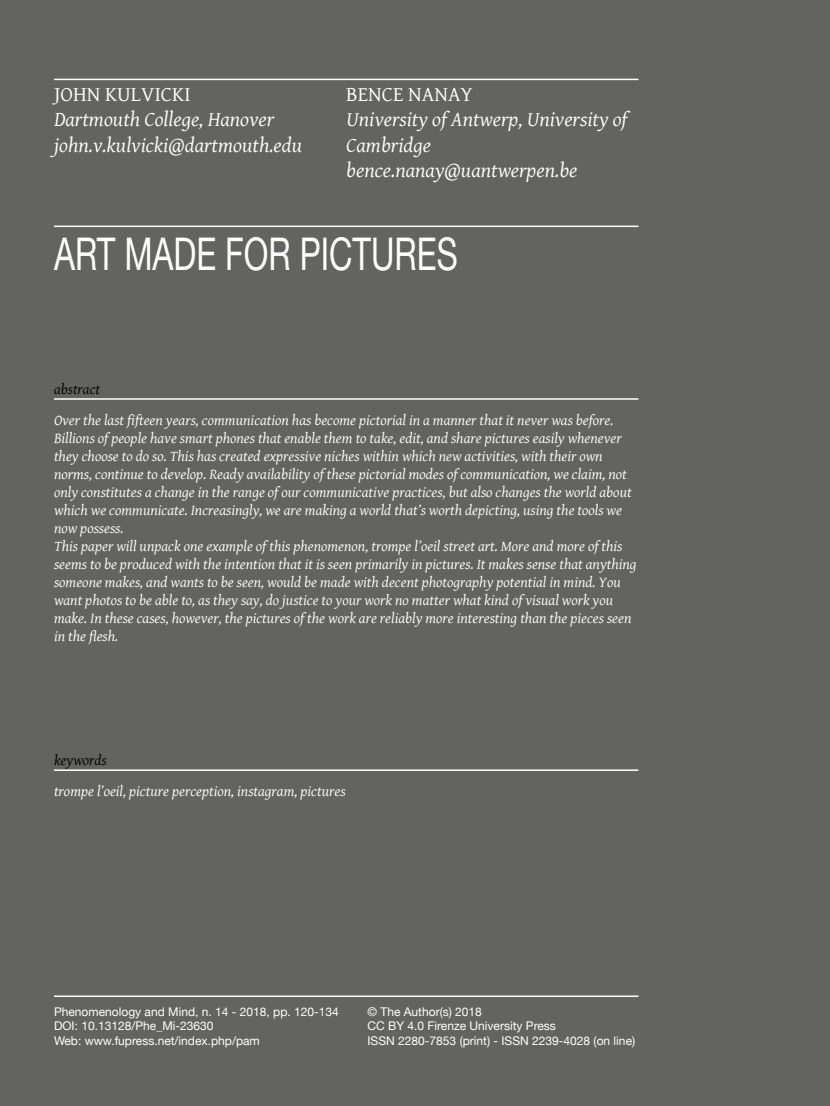
<style>
.page{position:relative;width:830px;height:1106px;background:#fff}
.page>*{position:absolute;margin:0;border:0;box-sizing:border-box;transform-origin:0 0}
.t1{font:45px "Helvetica Neue";color:#fff;scale:.72 1}
.t2{font:italic 21px/25.2px "Gentium Basic";color:#fff}
.t3{font:21px "Gentium Basic";color:#fff}
.t4{font:italic 15px/18px "Gentium Basic";color:#fff}
.t5{font:italic 15px "Gentium Basic";color:#000}
.t6{font:12px/14.4px "Helvetica Neue";color:#fff}
</style>
<div class="page">
<div style="left:0;top:0;width:829px;height:1106px;background:#636362"></div>
<hr style="left:54px;top:79px;width:584px;height:1px;background:#fff">
<hr style="left:54px;top:995px;width:584px;height:2px;background:#fff">
<hr style="left:54px;top:225px;width:584px;height:2px;background:#fff">
<hr style="left:54px;top:398px;width:584px;height:2px;background:#fff">
<hr style="left:54px;top:769px;width:584px;height:2px;background:#fff">
<h2 class="t3" style="left:54px;top:79px;width:138px">JOHN KULVICKI</h2>
<h2 class="t2" style="left:54px;top:106px;width:250px">Dartmouth College, Hanover john.v.kulvicki@dartmouth.edu</h2>
<h2 class="t3" style="left:346px;top:79px;width:128px">BENCE NANAY</h2>
<h2 class="t2" style="left:346px;top:106px;width:282px">University of Antwerp, University of<br>Cambridge bence.nanay@uantwerpen.be</h2>
<h1 class="t1" style="left:54px;top:221px;width:562px">ART MADE FOR PICTURES</h1>
<p class="t5" style="left:54px;top:378px;width:48px">abstract</p>
<p class="t4" style="left:54px;top:410px;width:583px">Over the last fifteen years, communication has become pictorial in a manner that it never was before.<br>Billions of people have smart phones that enable them to take, edit, and share pictures easily whenever they choose to do so. This has created expressive niches within which new activities, with their own norms, continue to develop. Ready availability of these pictorial modes of communication, we claim, not only constitutes a change in the range of our communicative practices, but also changes the world about which we communicate. Increasingly, we are making a world that’s worth depicting, using the tools we now possess.<br>This paper will unpack one example of this phenomenon, trompe l’oeil street art. More and more of this seems to be produced with the intention that it is seen primarily in pictures. It makes sense that anything someone makes, and wants to be seen, would be made with decent photography potential in mind. You want photos to be able to, as they say, do justice to your work no matter what kind of visual work you make. In these cases, however, the pictures of the work are reliably more interesting than the pieces seen in the flesh.</p>
<p class="t5" style="left:54px;top:749px;width:54px">keywords</p>
<p class="t4" style="left:54px;top:781px;width:293px">trompe l’oeil, picture perception, instagram, pictures</p>
<p class="t6" style="left:54px;top:1005px;width:286px">Phenomenology and Mind, n. 14 - 2018, pp. 120-134<br>DOI: 10.13128/Phe_Mi-23630<br>Web: www.fupress.net/index.php/pam</p>
<p class="t6" style="left:367px;top:1005px;width:269px">© The Author(s) 2018<br>CC BY 4.0 Firenze University Press<br>ISSN 2280-7853 (print) - ISSN 2239-4028 (on line)</p>
</div>
